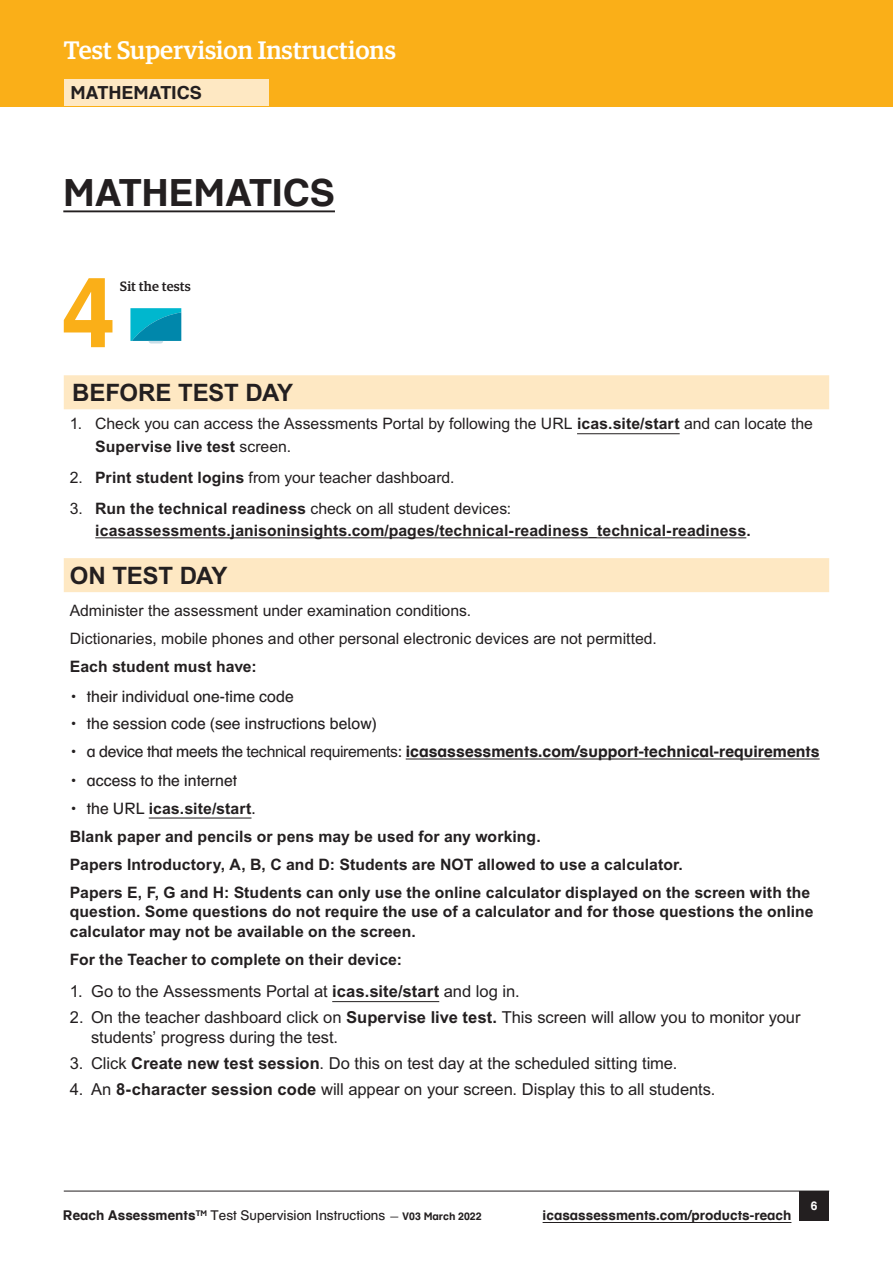
<style>
.page{position:relative;width:893px;height:1263px;background:#fff}
.page>*{position:absolute;margin:0;border:0;box-sizing:border-box;transform-origin:0 0}
._01_Sub_Heading_Gree{font:700 37.5px "UNSW Schulbuch Sued";color:#231f20}
.ICAS_Testimonial_Tit{font:500 25.35px "Guardian Egyp";color:#fff}
._01_Sub_Heading_Gree-2{font:700 24px "Arial MT Std";letter-spacing:-.005em;color:#231f20}
.H2___Version_2{font:700 18px "UNSW Schulbuch Sued";color:#231f20}
.t1{font:16.5px/19.8px "Arial MT Std";letter-spacing:-.005em;color:#231f20}
._01_Body_bullets_num{font:700 15.75px/19.5px "Arial MT Std";letter-spacing:.005em;color:#231f20}
.t2{font:15.75px/22.5px "Arial MT Std";color:#231f20}
.t3{font:700 15.75px "UNSW Schulbuch Sued";color:#231f20}
.t4{font:15.75px "UNSW Schulbuch Sued";color:#231f20}
.Table___Bullet{font:700 15.75px "Arial MT Std";letter-spacing:.005em;color:#231f20}
.t5{font:13.5px "UNSW Schulbuch Sued";color:#231f20}
.t6{font:700 13.5px "UNSW Schulbuch Sued";color:#231f20}
.t7{font:500 13.5px "Guardian Egyp";letter-spacing:.01em;color:#231f20}
.t8{font:700 12px "UNSW Schulbuch Sued";color:#fff}
.s1{font-weight:700}
.s2{font-weight:400}
.s3{font-family:"Arial MT Std";font-weight:400}
.s4{font-family:"UNSW Schulbuch Sued";font-weight:400}
.s5{font-size:10.5px}
.s6{font-weight:700;font-size:10.5px}
</style>
<div class="page">
<hr style="left:543px;top:1222px;width:248px;height:1px;background:#231f20">
<hr style="left:64px;top:1191px;width:765px;height:1px;background:#231f20">
<div style="left:799px;top:1191px;width:30px;height:29px;background:#231f20"></div>
<div style="left:0;top:0;width:893px;height:106px;background:#faaf18"></div>
<div style="left:64px;top:80px;width:204px;height:26px;background:#fee8c3"></div>
<hr style="left:63px;top:210px;width:272px;height:2px;background:#231f20">
<svg style="left:64px;top:375px;width:765px;height:217px"></svg>
<hr style="left:577px;top:433px;width:103px;height:1px;background:#231f20">
<hr style="left:95px;top:537px;width:651px;height:1px;background:#231f20">
<hr style="left:406px;top:759px;width:414px;height:1px;background:#231f20">
<hr style="left:149px;top:818px;width:102px;height:1px;background:#231f20">
<hr style="left:332px;top:1001px;width:107px;height:1px;background:#231f20">
<svg style="left:64px;top:278px;width:48px;height:69px"></svg>
<svg style="left:130px;top:308px;width:52px;height:36px;background:#1ca7c2"></svg>
<p class="ICAS_Testimonial_Tit" style="left:64px;top:32px;width:334px">Test Supervision Instructions</p>
<p class="H2___Version_2" style="left:71px;top:82px;width:133px">MATHEMATICS</p>
<p class="_01_Sub_Heading_Gree" style="left:63px;top:168px;width:273px">MATHEMATICS</p>
<h3 class="t7" style="left:120px;top:277px;width:72px">Sit the tests</h3>
<p class="_01_Sub_Heading_Gree-2" style="left:72px;top:378px;width:223px">BEFORE TEST DAY</p>
<p class="t2" style="left:95px;top:412px;width:719px;text-indent:-26px">1. Check you can access the Assessments Portal by following the URL <span class="s1">icas.site/start</span> and can locate the<br><span class="s1">Supervise live test</span> screen.</p>
<p class="t2" style="left:70px;top:466px;width:386px">2. <span class="s1">Print student logins</span> from your teacher dashboard.</p>
<p class="_01_Body_bullets_num" style="left:95px;top:497px;width:657px;line-height:22.5px;text-indent:-26px"><span class="s2">3.</span> Run the technical readiness <span class="s2">check on all student devices: </span>icasassessments.janisoninsights.com/pages/technical-readiness_technical-readiness.</p>
<p class="_01_Sub_Heading_Gree-2" style="left:70px;top:561px;width:159px">ON TEST DAY</p>
<p class="t2" style="left:70px;top:599px;width:403px">Administer the assessment under examination conditions.</p>
<p class="t2" style="left:70px;top:627px;width:589px">Dictionaries, mobile phones and other personal electronic devices are not permitted.</p>
<p class="_01_Body_bullets_num" style="left:70px;top:657px;width:188px">Each student must have:</p>
<p class="t4" style="left:70px;top:686px;width:226px">• their individual one-time code</p>
<p class="t4" style="left:70px;top:714px;width:309px">• the session code (see instructions below)</p>
<p class="t3" style="left:70px;top:741px;width:751px"><span class="s2">• a device that meets the</span> <span class="s3">technical requirements</span><span class="s2">:</span> icasassessments.com/support-technical-requirements</p>
<p class="t4" style="left:70px;top:771px;width:169px">• access to the internet</p>
<p class="_01_Body_bullets_num" style="left:70px;top:798px;width:188px"><span class="s4">• the URL</span> icas.site/start<span class="s4">.</span></p>
<p class="_01_Body_bullets_num" style="left:70px;top:826px;width:472px">Blank paper and pencils or pens may be used for any working.</p>
<p class="_01_Body_bullets_num" style="left:70px;top:854px;width:614px">Papers Introductory, A, B, C and D: Students are NOT allowed to use a calculator.</p>
<p class="_01_Body_bullets_num" style="left:70px;top:882px;width:745px">Papers E, F, G and H: Students can only use the online calculator displayed on the screen with the question. Some questions do not require the use of a calculator and for those questions the online calculator may not be available on the screen.</p>
<p class="Table___Bullet" style="left:70px;top:950px;width:334px">For the Teacher to complete on their device:</p>
<p class="t1" style="left:70px;top:981px;width:451px">1. Go to the Assessments Portal at <span class="s1">icas.site/start</span> and log in.</p>
<p class="t1" style="left:91px;top:1007px;width:711px;text-indent:-21px">2. On the teacher dashboard click on <span class="s1">Supervise live test.</span> This screen will allow you to monitor your students’ progress during the test.</p>
<p class="t1" style="left:70px;top:1053px;width:609px">3. Click <span class="s1">Create new test session</span>. Do this on test day at the scheduled sitting time.</p>
<p class="t1" style="left:70px;top:1080px;width:647px">4. An <span class="s1">8-character session code</span> will appear on your screen. Display this to all students.</p>
<p class="t5" style="left:63px;top:1207px;width:420px"><span class="s1">Reach Assessments</span><sup>TM</sup> Test Supervision Instructions <span class="s5">—</span> <span class="s6">V03 March 2022</span></p>
<p class="t6" style="left:543px;top:1207px;width:250px">icasassessments.com/products-reach</p>
<p class="t8" style="left:811px;top:1198px;width:8px">6</p>
</div>
